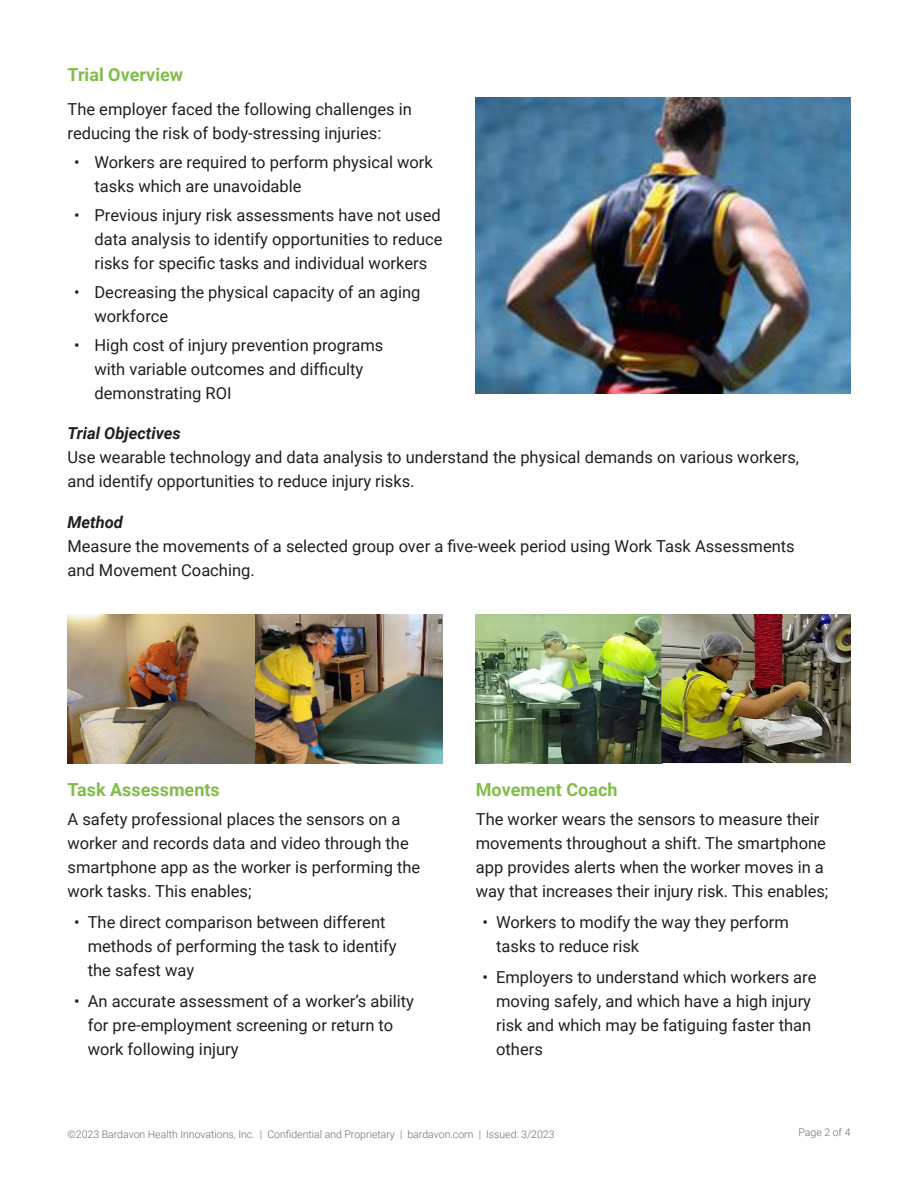
<style>
.page{position:relative;width:918px;height:1188px;background:#fff}
.page>*{position:absolute;margin:0;border:0;box-sizing:border-box;transform-origin:0 0}
.t1{font:700 18px "Roboto";color:#82bd4a}
.t2{font:16.5px/24px "Roboto";color:#231f20}
.t3{font:italic 700 16.5px "Roboto";color:#231f20}
.t4{font:300 10.5px "Roboto";color:#6c6d70}
</style>
<div class="page">
<img style="left:476px;top:98px;width:374px;height:295px">
<img style="left:476px;top:615px;width:374px;height:149px">
<img style="left:68px;top:615px;width:374px;height:148px">
<p class="t1" style="left:68px;top:62px;width:117px">Trial Overview</p>
<p class="t2" style="left:68px;top:97px;width:346px">The employer faced the following challenges in reducing the risk of body-stressing injuries:</p>
<p class="t2" style="left:94px;top:150px;width:340px;text-indent:-20px">• Workers are required to perform physical work tasks which are unavoidable</p>
<p class="t2" style="left:94px;top:202px;width:350px;text-align:justify;text-indent:-20px">• Previous injury risk assessments have not used data analysis to identify opportunities to reduce risks for specific tasks and individual workers</p>
<p class="t2" style="left:94px;top:279px;width:327px;text-indent:-20px">• Decreasing the physical capacity of an aging workforce</p>
<p class="t2" style="left:94px;top:332px;width:290px;text-indent:-20px">• High cost of injury prevention programs with variable outcomes and difficulty demonstrating ROI</p>
<p class="t3" style="left:68px;top:422px;width:115px">Trial Objectives</p>
<p class="t2" style="left:68px;top:445px;width:733px">Use wearable technology and data analysis to understand the physical demands on various workers, and identify opportunities to reduce injury risks.</p>
<p class="t3" style="left:68px;top:510px;width:57px">Method</p>
<p class="t2" style="left:68px;top:533px;width:729px">Measure the movements of a selected group over a five-week period using Work Task Assessments and Movement Coaching.</p>
<p class="t1" style="left:68px;top:777px;width:154px">Task Assessments</p>
<p class="t2" style="left:68px;top:807px;width:354px">A safety professional places the sensors on a worker and records data and video through the smartphone app as the worker is performing the work tasks. This enables;</p>
<p class="t2" style="left:88px;top:909px;width:311px;text-indent:-14px">• The direct comparison between different methods of performing the task to identify the safest way</p>
<p class="t2" style="left:88px;top:988px;width:328px;text-indent:-14px">• An accurate assessment of a worker’s ability for pre-employment screening or return to work following injury</p>
<p class="t1" style="left:476px;top:777px;width:143px">Movement Coach</p>
<p class="t2" style="left:476px;top:807px;width:354px">The worker wears the sensors to measure their movements throughout a shift. The smartphone app provides alerts when the worker moves in a way that increases their injury risk. This enables;</p>
<p class="t2" style="left:496px;top:909px;width:294px;text-indent:-14px">• Workers to modify the way they perform tasks to reduce risk</p>
<p class="t2" style="left:496px;top:964px;width:322px;text-indent:-14px">• Employers to understand which workers are moving safely, and which have a high injury risk and which may be fatiguing faster than others</p>
<p class="t4" style="left:68px;top:1126px;width:489px">©2023 Bardavon Health Innovations, Inc. | Confidential and Proprietary | bardavon.com | Issued: 3/2023</p>
<p class="t4" style="left:799px;top:1125px;width:53px">Page 2 of 4</p>
</div>
